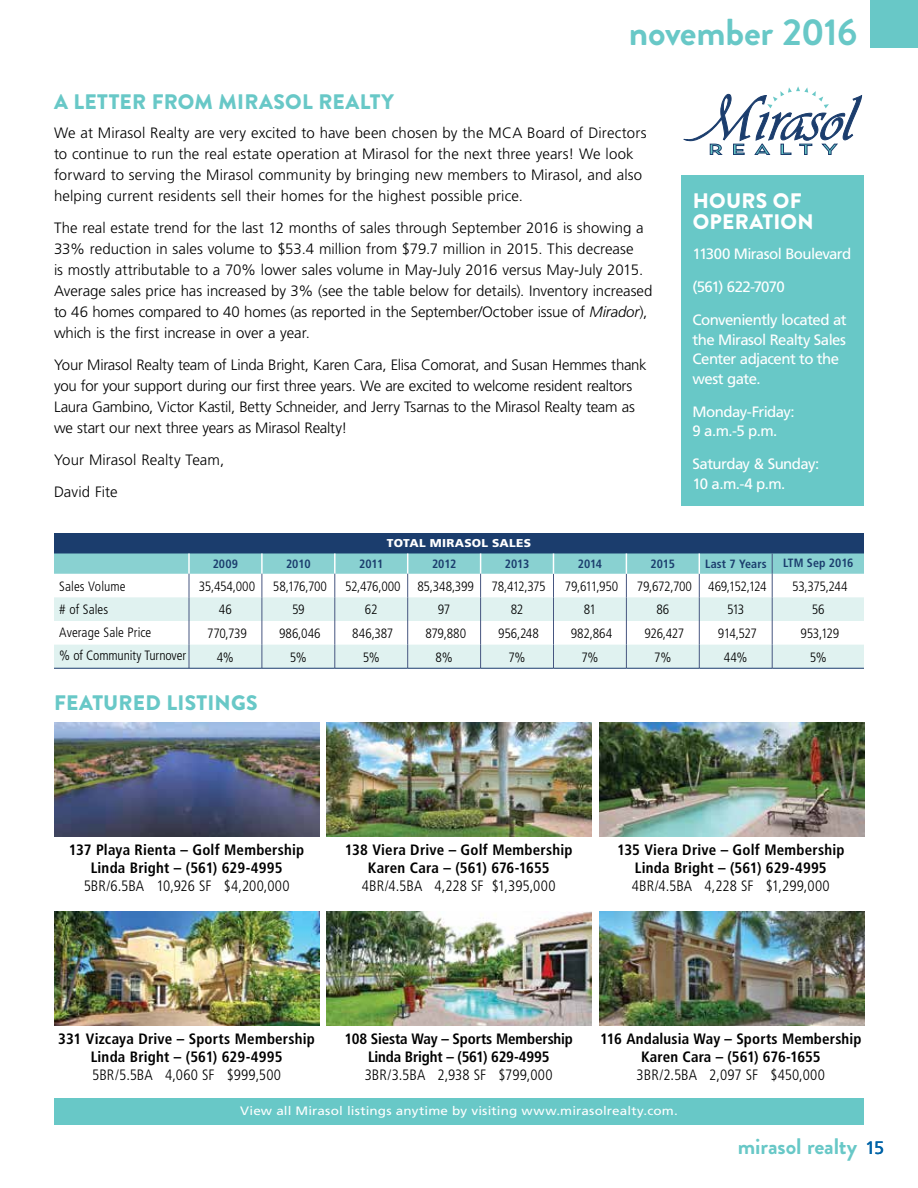
<style>
.page{position:relative;width:918px;height:1188px;background:#fff}
.page>*{position:absolute;margin:0;border:0;box-sizing:border-box;transform-origin:0 0}
.t1{font:700 37.5px "Brandon Grotesque";letter-spacing:-.005em;color:#68c8c7}
.t2{font:700 22.5px "Brandon Grotesque";color:#68c8c7}
.t3{font:900 21px "Brandon Grotesque";letter-spacing:.01em;color:#68c8c7}
.t4{font:900 21px/21px "Brandon Grotesque";letter-spacing:.015em;color:#fff}
.t5{font:300 15px/21px "Frutiger LT Std";color:#000}
.t6{font:700 condensed 15px/18px "Frutiger LT Std";letter-spacing:.01em;color:#000;text-align:center}
.t7{font:15px/19.5px "Frutiger LT Std";letter-spacing:-.04em;color:#fff}
.t8{font:300 condensed 15px "Frutiger LT Std";letter-spacing:.005em;color:#000}
.t9{font:700 condensed 15px/18px "Frutiger LT Std";letter-spacing:-.01em;color:#000;text-align:center}
.t10{font:300 condensed 13.5px "Frutiger LT Std";letter-spacing:-.01em;color:#000}
.t11{font:300 condensed 13.5px "Frutiger LT Std";letter-spacing:-.03em;color:#000}
.t12{font:12.15px "Frutiger LT Std";letter-spacing:.01em;color:#fff;scale:1.11 1}
.t13{font:700 condensed 12px "Frutiger LT Std";letter-spacing:.005em;color:#1b3d6d}
.t14{font:900 11.4px "Frutiger LT Std";color:#fff;scale:1.05 1}
.s1{font-style:italic}
.s2{font-family:"Frutiger LT Std";font-weight:400;font-size:18px;color:#0063a7}
</style>
<div class="page">
<div style="left:871px;top:0;width:47px;height:47px;background:#68c8c7"></div>
<div style="left:54px;top:1098px;width:810px;height:27px;background:#68c8c7"></div>
<img style="left:54px;top:911px;width:265px;height:115px">
<img style="left:326px;top:911px;width:265px;height:115px">
<img style="left:54px;top:722px;width:265px;height:115px">
<img style="left:326px;top:722px;width:265px;height:115px">
<img style="left:599px;top:722px;width:265px;height:115px">
<img style="left:599px;top:911px;width:265px;height:115px">
<div style="left:682px;top:176px;width:182px;height:330px;background:#68c8c7"></div>
<svg style="left:683px;top:86px;width:179px;height:69px"></svg>
<div style="left:54px;top:533px;width:810px;height:21px;background:#1b3d6d"></div>
<hr style="left:54px;top:668px;width:135px;height:1px;background:#1b3d6d">
<hr style="left:189px;top:668px;width:73px;height:1px;background:#1b3d6d">
<hr style="left:262px;top:668px;width:73px;height:1px;background:#1b3d6d">
<hr style="left:335px;top:668px;width:73px;height:1px;background:#1b3d6d">
<hr style="left:408px;top:668px;width:73px;height:1px;background:#1b3d6d">
<hr style="left:481px;top:668px;width:72px;height:1px;background:#1b3d6d">
<hr style="left:554px;top:668px;width:72px;height:1px;background:#1b3d6d">
<hr style="left:626px;top:668px;width:73px;height:1px;background:#1b3d6d">
<hr style="left:699px;top:668px;width:73px;height:1px;background:#1b3d6d">
<hr style="left:772px;top:668px;width:92px;height:1px;background:#1b3d6d">
<svg style="left:54px;top:554px;width:810px;height:114px"></svg>
<h1 class="t1" style="left:629px;top:6px;width:230px">november 2016</h1>
<h3 class="t3" style="left:54px;top:87px;width:342px">A LETTER FROM MIRASOL REALTY</h3>
<p class="t5" style="left:54px;top:123px;width:594px">We at Mirasol Realty are very excited to have been chosen by the MCA Board of Directors to continue to run the real estate operation at Mirasol for the next three years! We look forward to serving the Mirasol community by bringing new members to Mirasol, and also helping current residents sell their homes for the highest possible price.</p>
<p class="t5" style="left:54px;top:218px;width:600px">The real estate trend for the last 12 months of sales through September 2016 is showing a 33% reduction in sales volume to $53.4 million from $79.7 million in 2015. This decrease<br>is mostly attributable to a 70% lower sales volume in May-July 2016 versus May-July 2015.<br>Average sales price has increased by 3% (see the table below for details). Inventory increased to 46 homes compared to 40 homes (as reported in the September/October issue of <span class="s1">Mirador</span>), which is the first increase in over a year.</p>
<p class="t5" style="left:54px;top:354px;width:594px">Your Mirasol Realty team of Linda Bright, Karen Cara, Elisa Comorat, and Susan Hemmes thank you for your support during our first three years. We are excited to welcome resident realtors Laura Gambino, Victor Kastil, Betty Schneider, and Jerry Tsarnas to the Mirasol Realty team as we start our next three years as Mirasol Realty!</p>
<p class="t5" style="left:54px;top:444px;width:172px;line-height:31.8px">Your Mirasol Realty Team,<br>David Fite</p>
<p class="t14" style="left:387px;top:536px;width:15px">TOTAL</p>
<p class="t14" style="left:430px;top:536px;width:20px">MIRA</p>
<p class="t14" style="left:465px;top:536px;width:35px">SOL SALE</p>
<p class="t14" style="left:524px;top:536px;width:8px">S</p>
<h3 class="t4" style="left:693px;top:190px;width:123px">HOURS OF<br>OPERATION</h3>
<p class="t7" style="left:693px;top:244px;width:160px">11300 Mirasol Boulevard</p>
<p class="t7" style="left:693px;top:277px;width:94px">(561) 622-7070</p>
<p class="t7" style="left:693px;top:310px;width:156px">Conveniently located at the Mirasol Realty Sales<br>Center adjacent to the west gate.</p>
<p class="t7" style="left:693px;top:402px;width:104px">Monday-Friday:<br>9 a.m.-5 p.m.</p>
<p class="t7" style="left:693px;top:454px;width:128px">Saturday &amp; Sunday:<br>10 a.m.-4 p.m.</p>
<p class="t13" style="left:213px;top:557px;width:27px">2009</p>
<p class="t13" style="left:286px;top:557px;width:26px">2010</p>
<p class="t13" style="left:359px;top:557px;width:26px">2011</p>
<p class="t13" style="left:432px;top:557px;width:26px">2012</p>
<p class="t13" style="left:505px;top:557px;width:26px">2013</p>
<p class="t13" style="left:578px;top:557px;width:26px">2014</p>
<p class="t13" style="left:651px;top:557px;width:26px">2015</p>
<p class="t13" style="left:705px;top:557px;width:63px">Last 7 Years</p>
<p class="t13" style="left:783px;top:556px;width:72px">LTM Sep 2016</p>
<p class="t10" style="left:59px;top:578px;width:68px">Sales Volume</p>
<p class="t10" style="left:199px;top:578px;width:58px">35,454,000</p>
<p class="t10" style="left:273px;top:578px;width:56px">58,176,700</p>
<p class="t10" style="left:345px;top:578px;width:131px">52,476,000 85,348,399</p>
<p class="t10" style="left:492px;top:578px;width:56px">78,412,375</p>
<p class="t10" style="left:565px;top:578px;width:55px">79,611,950</p>
<p class="t11" style="left:637px;top:578px;width:131px">79,672,700 469,152,124</p>
<p class="t10" style="left:792px;top:578px;width:57px">53,375,244</p>
<p class="t10" style="left:59px;top:602px;width:50px"># of Sales</p>
<p class="t10" style="left:219px;top:602px;width:15px">46</p>
<p class="t10" style="left:292px;top:602px;width:14px">59</p>
<p class="t10" style="left:365px;top:602px;width:14px">62</p>
<p class="t10" style="left:438px;top:602px;width:14px">97</p>
<p class="t10" style="left:511px;top:602px;width:14px">82</p>
<p class="t10" style="left:584px;top:602px;width:14px">81</p>
<p class="t10" style="left:656px;top:602px;width:14px">86</p>
<p class="t10" style="left:727px;top:602px;width:19px">513</p>
<p class="t10" style="left:812px;top:602px;width:14px">56</p>
<p class="t10" style="left:59px;top:624px;width:94px">Average Sale Price</p>
<p class="t10" style="left:207px;top:626px;width:41px">770,739</p>
<p class="t10" style="left:279px;top:626px;width:43px">986,046</p>
<p class="t10" style="left:352px;top:626px;width:43px">846,387</p>
<p class="t10" style="left:425px;top:626px;width:42px">879,880</p>
<p class="t10" style="left:498px;top:626px;width:42px">956,248</p>
<p class="t10" style="left:571px;top:626px;width:43px">982,864</p>
<p class="t10" style="left:645px;top:626px;width:41px">926,427</p>
<p class="t10" style="left:718px;top:626px;width:41px">914,527</p>
<p class="t10" style="left:801px;top:626px;width:40px">953,129</p>
<p class="t10" style="left:59px;top:648px;width:128px">% of Community Turnover</p>
<p class="t10" style="left:217px;top:649px;width:18px">4%</p>
<p class="t10" style="left:290px;top:649px;width:18px">5%</p>
<p class="t10" style="left:363px;top:649px;width:18px">5%</p>
<p class="t10" style="left:436px;top:649px;width:19px">8%</p>
<p class="t10" style="left:508px;top:649px;width:19px">7%</p>
<p class="t10" style="left:581px;top:649px;width:19px">7%</p>
<p class="t10" style="left:654px;top:649px;width:19px">7%</p>
<p class="t10" style="left:724px;top:649px;width:25px">44%</p>
<p class="t10" style="left:810px;top:649px;width:18px">5%</p>
<h3 class="t3" style="left:54px;top:688px;width:205px">FEATURED LISTINGS</h3>
<p class="t6" style="left:69px;top:841px;width:237px">137 Playa Rienta – Golf Membership<br>Linda Bright – (561) 629-4995</p>
<p class="t8" style="left:84px;top:878px;width:207px">5BR/6.5BA 10,926 SF $4,200,000</p>
<p class="t6" style="left:345px;top:841px;width:229px">138 Viera Drive – Golf Membership<br>Karen Cara – (561) 676-1655</p>
<p class="t8" style="left:362px;top:878px;width:195px">4BR/4.5BA 4,228 SF $1,395,000</p>
<p class="t6" style="left:617px;top:841px;width:229px">135 Viera Drive – Golf Membership<br>Linda Bright – (561) 629-4995</p>
<p class="t8" style="left:632px;top:878px;width:199px">4BR/4.5BA 4,228 SF $1,299,000</p>
<p class="t6" style="left:58px;top:1030px;width:258px">331 Vizcaya Drive – Sports Membership<br>Linda Bright – (561) 629-4995</p>
<p class="t8" style="left:92px;top:1067px;width:190px">5BR/5.5BA 4,060 SF $999,500</p>
<p class="t9" style="left:345px;top:1030px;width:230px">108 Siesta Way – Sports Membership<br>Linda Bright – (561) 629-4995</p>
<p class="t8" style="left:365px;top:1067px;width:189px">3BR/3.5BA 2,938 SF $799,000</p>
<p class="t6" style="left:600px;top:1030px;width:263px">116 Andalusia Way – Sports Membership<br>Karen Cara – (561) 676-1655</p>
<p class="t8" style="left:637px;top:1067px;width:190px">3BR/2.5BA 2,097 SF $450,000</p>
<p class="t12" style="left:240px;top:1104px;width:396px">View all Mirasol listings anytime by visiting www.mirasolrealty.com.</p>
<h2 class="t2" style="left:738px;top:1131px;width:148px">mirasol realty <span class="s2">15</span></h2>
</div>
